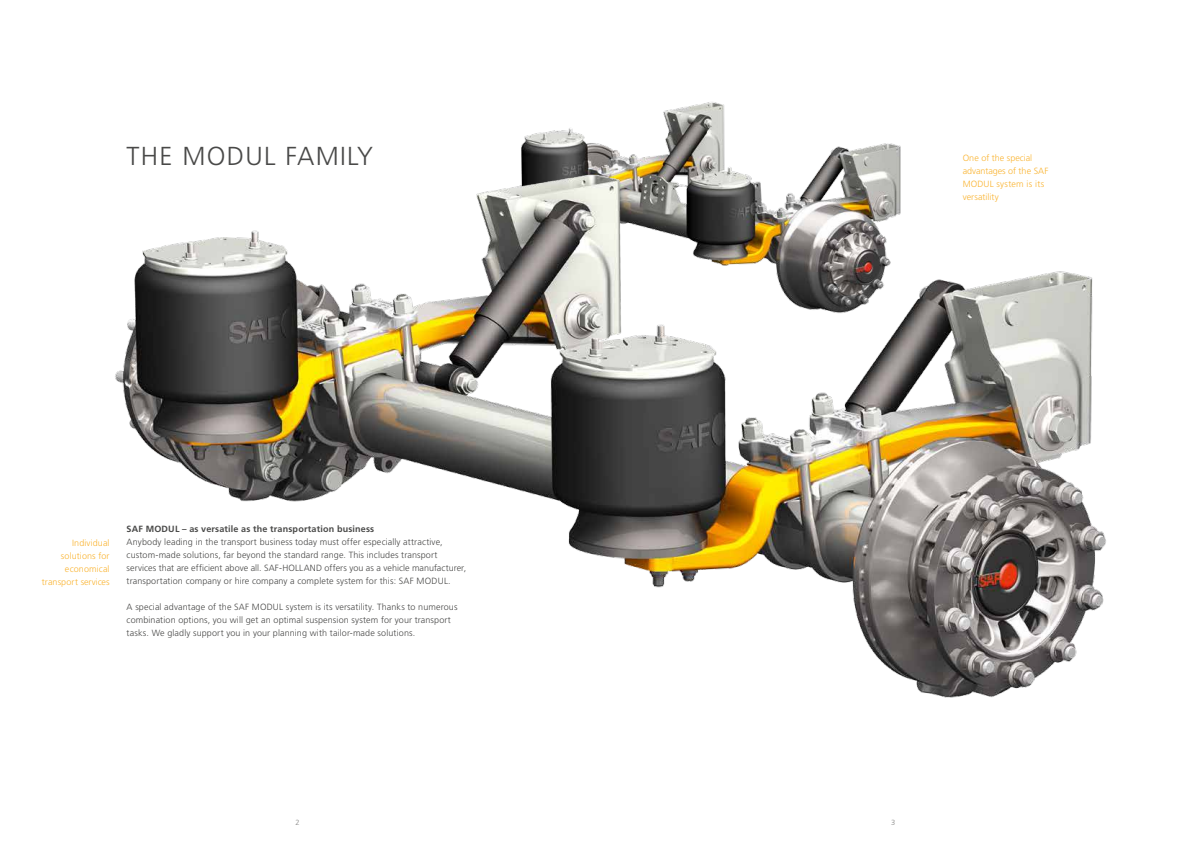
<style>
.page{position:relative;width:1191px;height:842px;background:#fff}
.page>*{position:absolute;margin:0;border:0;box-sizing:border-box;transform-origin:0 0}
.t1{font:300 26px "Frutiger";letter-spacing:.05em;color:#494948}
.t2{font:300 9px/13px "Frutiger";letter-spacing:.01em;color:#494948}
.t3{font:300 9px/13px "Frutiger";letter-spacing:.01em;color:#fab432;text-align:right}
.t4{font:700 9px "Frutiger";letter-spacing:.02em;color:#494948}
.t5{font:300 7.5px "Frutiger";color:#878786}
</style>
<div class="page">
<img style="left:521px;top:102px;width:380px;height:64px">
<img style="left:115px;top:166px;width:991px;height:532px">
<h1 class="t1" style="left:127px;top:141px;width:248px">THE MODUL FAMILY</h1>
<p class="t3" style="left:962px;top:152px;width:87px;text-align:left">One of the special advantages of the SAF<br>MODUL system is its versatility</p>
<p class="t3" style="left:42px;top:537px;width:69px">Individual solutions for economical transport services</p>
<p class="t4" style="left:127px;top:523px;width:249px">SAF MODUL – as versatile as the transportation business</p>
<p class="t2" style="left:127px;top:535px;width:341px">Anybody leading in the transport business today must offer especially attractive, custom-made solutions, far beyond the standard range. This includes transport services that are efficient above all. SAF-HOLLAND offers you as a vehicle manufacturer, transportation company or hire company a complete system for this: SAF MODUL.</p>
<p class="t2" style="left:127px;top:600px;width:332px">A special advantage of the SAF MODUL system is its versatility. Thanks to numerous combination options, you will get an optimal suspension system for your transport tasks. We gladly support you in your planning with tailor-made solutions.</p>
<p class="t5" style="left:296px;top:818px;width:6px">2</p>
<p class="t5" style="left:891px;top:818px;width:6px">3</p>
</div>
